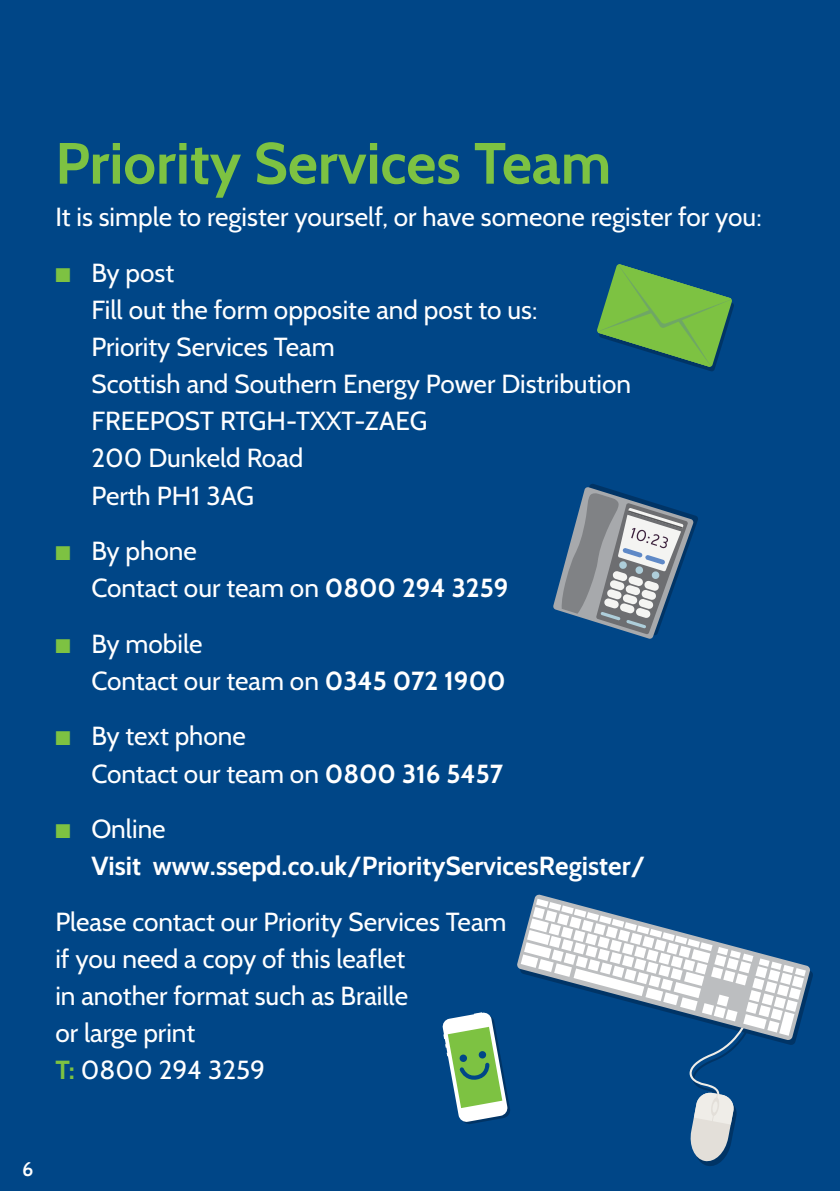
<style>
.page{position:relative;width:840px;height:1191px;background:#fff}
.page>*{position:absolute;margin:0;border:0;box-sizing:border-box;transform-origin:0 0}
.t1{font:700 58px "Cabin";color:#7dc242}
.t2{font:26.2px/37px "Cabin";color:#fff}
.t3{font:700 26.2px "Cabin";color:#fff}
.t4{font:600 20px "Cabin";color:#fff}
.s1{font-weight:700}
.s2{font-weight:700;color:#7dc242}
</style>
<div class="page">
<div style="left:0;top:0;width:839px;height:1191px;background:#004687"></div>
<svg style="left:597px;top:264px;width:136px;height:107px"></svg>
<svg style="left:517px;top:894px;width:293px;height:110px"></svg>
<svg style="left:520px;top:898px;width:285px;height:264px"></svg>
<svg style="left:553px;top:484px;width:145px;height:155px"></svg>
<svg style="left:442px;top:1012px;width:68px;height:112px"></svg>
<div style="left:459px;top:1054px;width:8px;height:8px;background:#004687;border-radius:50%"></div>
<svg style="left:478px;top:1050px;width:8px;height:8px"></svg>
<h1 class="t1" style="left:55px;top:128px;width:557px">Priority Services Team</h1>
<p class="t2" style="left:91px;top:189px;width:671px;line-height:55.6px;text-indent:-36px">It is simple to register yourself, or have someone register for you:<br>By post</p>
<p class="t2" style="left:91px;top:291px;width:541px">Fill out the form opposite and post to us:<br>Priority Services Team<br>Scottish and Southern Energy Power Distribution<br>FREEPOST RTGH-TXXT-ZAEG<br>200 Dunkeld Road<br>Perth PH1 3AG</p>
<p class="t2" style="left:91px;top:532px;width:418px">By phone<br>Contact our team on <span class="s1">0800 294 3259</span></p>
<p class="t2" style="left:91px;top:625px;width:415px">By mobile<br>Contact our team on <span class="s1">0345 072 1900</span></p>
<p class="t2" style="left:91px;top:717px;width:413px">By text phone<br>Contact our team on <span class="s1">0800 316 5457</span></p>
<p class="t2" style="left:91px;top:810px;width:76px">Online</p>
<p class="t3" style="left:91px;top:850px;width:555px">Visit www.ssepd.co.uk/PriorityServicesRegister/</p>
<p class="t2" style="left:55px;top:903px;width:452px">Please contact our Priority Services Team if you need a copy of this leaflet<br>in another format such as Braille<br>or large print<br><span class="s2">T:</span> 0800 294 3259</p>
<p class="t4" style="left:22px;top:1157px;width:13px">6</p>
</div>
